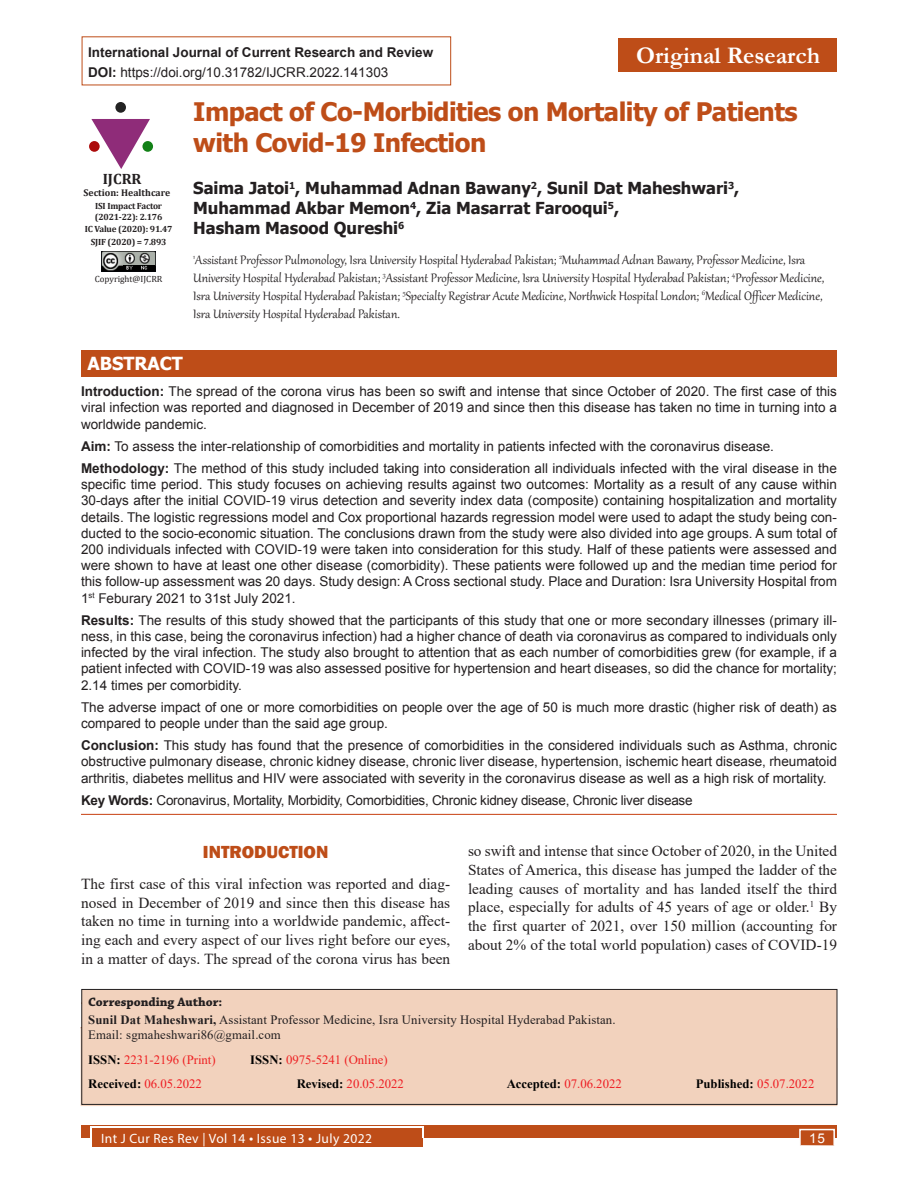
<style>
.page{position:relative;width:918px;height:1188px;background:#fff}
.page>*{position:absolute;margin:0;border:0;box-sizing:border-box;transform-origin:0 0}
.Article_title{font:700 25.5px/30.6px "Tahoma";letter-spacing:-.02em;color:#be4d18}
.Articles{font:700 24px "Garamond";color:#fff}
.Head_1{font:800 18px "Franklin Gothic";color:#be4d18}
.t1{font:700 18px "Tahoma";color:#fff}
.Author_name{font:700 16.5px/19.8px "Tahoma";color:#231f20}
.Text{font:15.3px/18.9px "Times New Roman";color:#231f20;text-align:justify}
.Author_affiliation{font:15px/18px "Gabriola";color:#231f20}
.t2{font:700 15px "Cambria";color:#231f20}
.Abstract_text{font:13.5px/16.2px "Arial";color:#231f20;text-align:justify}
.Keywords{font:13.5px "Arial";letter-spacing:-.02em;color:#231f20}
.t3{font:700 13.5px "Arial";color:#231f20}
.t4{font:13.5px "Myriad Pro";letter-spacing:.03em;color:#fff}
.t5{font:13.5px "Arial";color:#fff}
.Corresponding_text{font:12.75px/15.3px "Times New Roman";letter-spacing:.01em;color:#231f20}
.Corresponding_text-2{font:12.75px "Times New Roman";color:#ee1d23}
.Corresponding_text-3{font:12.75px "Times New Roman";color:#ee2123}
.Corresponding_head{font:700 12.75px "Chaparral Pro";color:#231f20}
.Corresponding_text-4{font:700 12.75px "Times New Roman";color:#000}
.t6{font:700 9.75px "Cambria";color:#231f20}
.t7{font:700 9px/10.8px "Cambria";letter-spacing:-.02em;color:#231f20}
.Text-2{font:9px "Cambria";color:#231f20}
.s1{font-weight:700}
.s2{font-weight:700;color:#000}
.s3{font-weight:400;color:#ee1d23}
.s4{font-size:15px}
</style>
<div class="page">
<div style="left:81px;top:1125px;width:756px;height:13px;background:#be4d18"></div>
<div style="left:92px;top:1128px;width:330px;height:19px;background:#be4d18"></div>
<hr style="left:90px;top:1127px;width:333px;height:1px;background:#fff">
<svg style="left:90px;top:1128px;width:2px;height:10px"></svg>
<svg style="left:422px;top:1127px;width:2px;height:11px"></svg>
<div style="left:799px;top:1129px;width:36px;height:17px;background:#be4d18;border:2px solid #fff"></div>
<div style="left:81px;top:989px;width:756px;height:116px;background:#f2d2bd;border:1px solid #231f20"></div>
<div style="left:618px;top:38px;width:219px;height:34px;background:#be4d18"></div>
<svg style="left:91px;top:119px;width:59px;height:50px"></svg>
<div style="left:142px;top:141px;width:11px;height:11px;background:#128117;border-radius:50%"></div>
<div style="left:115px;top:102px;width:11px;height:11px;background:#232323;border-radius:50%"></div>
<div style="left:89px;top:141px;width:11px;height:11px;background:#ac0b0b;border-radius:50%"></div>
<img style="left:102px;top:252px;width:54px;height:19px">
<img style="left:123px;top:265px;width:32px;height:5px">
<hr style="left:81px;top:814px;width:756px;height:1px;background:#cd542a">
<div style="left:81px;top:350px;width:756px;height:27px;background:#be4d18"></div>
<p class="t3" style="left:88px;top:43px;width:347px">International Journal of Current Research and Review</p>
<p class="Articles" style="left:636px;top:39px;width:186px">Original Research</p>
<p class="Abstract_text" style="left:88px;top:65px;width:302px"><span class="s1">DOI:</span> https://doi.org/10.31782/IJCRR.2022.141303</p>
<p class="t2" style="left:103px;top:168px;width:40px">IJCRR</p>
<p class="t6" style="left:83px;top:186px;width:88px">Section: Healthcare</p>
<p class="t7" style="left:95px;top:200px;width:69px">ISI Impact Factor (2021-22): 2.176</p>
<p class="t7" style="left:85px;top:224px;width:89px">IC Value (2020): 91.47</p>
<p class="t7" style="left:91px;top:236px;width:77px">SJIF (2020) = 7.893</p>
<p class="Text-2" style="left:95px;top:273px;width:69px">Copyright@IJCRR</p>
<p class="Article_title" style="left:193px;top:98px;width:606px">Impact of Co-Morbidities on Mortality of Patients with Covid-19 Infection</p>
<p class="Author_name" style="left:193px;top:179px;width:548px">Saima Jatoi<sup>1</sup>, Muhammad Adnan Bawany<sup>2</sup>, Sunil Dat Maheshwari<sup>3</sup>,<br>Muhammad Akbar Memon<sup>4</sup>, Zia Masarrat Farooqui<sup>5</sup>,<br>Hasham Masood Qureshi<sup>6</sup></p>
<p class="Author_affiliation" style="left:193px;top:250px;width:633px"><sup>1</sup>Assistant Professor Pulmonology, Isra University Hospital Hyderabad Pakistan; <sup>2</sup>Muhammad Adnan Bawany, Professor Medicine, Isra University Hospital Hyderabad Pakistan; <sup>3</sup>Assistant Professor Medicine, Isra University Hospital Hyderabad Pakistan; <sup>4</sup>Professor Medicine, Isra University Hospital Hyderabad Pakistan; <sup>5</sup>Specialty Registrar Acute Medicine, Northwick Hospital London; <sup>6</sup>Medical Officer Medicine, Isra University Hospital Hyderabad Pakistan.</p>
<p class="t1" style="left:87px;top:351px;width:97px">ABSTRACT</p>
<p class="Abstract_text" style="left:81px;top:384px;width:758px"><span class="s1">Introduction:</span> The spread of the corona virus has been so swift and intense that since October of 2020. The first case of this viral infection was reported and diagnosed in December of 2019 and since then this disease has taken no time in turning into a worldwide pandemic.</p>
<p class="Abstract_text" style="left:81px;top:438px;width:695px"><span class="s1">Aim:</span> To assess the inter-relationship of comorbidities and mortality in patients infected with the coronavirus disease.</p>
<p class="Abstract_text" style="left:81px;top:460px;width:758px"><span class="s1">Methodology:</span> The method of this study included taking into consideration all individuals infected with the viral disease in the specific time period. This study focuses on achieving results against two outcomes: Mortality as a result of any cause within 30-days after the initial COVID-19 virus detection and severity index data (composite) containing hospitalization and mortality details. The logistic regressions model and Cox proportional hazards regression model were used to adapt the study being con&shy;ducted to the socio-economic situation. The conclusions drawn from the study were also divided into age groups. A sum total of 200 individuals infected with COVID-19 were taken into consideration for this study. Half of these patients were assessed and were shown to have at least one other disease (comorbidity). These patients were followed up and the median time period for this follow-up assessment was 20 days. Study design: A Cross sectional study. Place and Duration: Isra University Hospital from 1<sup>st</sup> Feburary 2021 to 31st July 2021.</p>
<p class="Abstract_text" style="left:81px;top:612px;width:758px"><span class="s1">Results:</span> The results of this study showed that the participants of this study that one or more secondary illnesses (primary ill&shy;ness, in this case, being the coronavirus infection) had a higher chance of death via coronavirus as compared to individuals only infected by the viral infection. The study also brought to attention that as each number of comorbidities grew (for example, if a patient infected with COVID-19 was also assessed positive for hypertension and heart diseases, so did the chance for mortality; 2.14 times per comorbidity.</p>
<p class="Abstract_text" style="left:81px;top:699px;width:757px">The adverse impact of one or more comorbidities on people over the age of 50 is much more drastic (higher risk of death) as compared to people under than the said age group.</p>
<p class="Abstract_text" style="left:81px;top:738px;width:758px"><span class="s1">Conclusion:</span> This study has found that the presence of comorbidities in the considered individuals such as Asthma, chronic obstructive pulmonary disease, chronic kidney disease, chronic liver disease, hypertension, ischemic heart disease, rheumatoid arthritis, diabetes mellitus and HIV were associated with severity in the coronavirus disease as well as a high risk of mortality.</p>
<p class="Keywords" style="left:81px;top:791px;width:613px"><span class="s1">Key Words:</span> Coronavirus, Mortality, Morbidity, Comorbidities, Chronic kidney disease, Chronic liver disease</p>
<p class="Head_1" style="left:203px;top:840px;width:127px">INTRODUCTION</p>
<p class="Text" style="left:81px;top:874px;width:371px">The first case of this viral infection was reported and diag&shy;nosed in December of 2019 and since then this disease has taken no time in turning into a worldwide pandemic, affect&shy;ing each and every aspect of our lives right before our eyes, in a matter of days. The spread of the corona virus has been</p>
<p class="Text" style="left:468px;top:841px;width:371px">so swift and intense that since October of 2020, in the United States of America, this disease has jumped the ladder of the leading causes of mortality and has landed itself the third place, especially for adults of 45 years of age or older.<sup>1</sup> By the first quarter of 2021, over 150 million (accounting for about 2% of the total world population) cases of COVID-19</p>
<p class="Corresponding_head" style="left:88px;top:994px;width:136px">Corresponding Author:</p>
<p class="Corresponding_text" style="left:88px;top:1012px;width:529px"><span class="s1">Sunil Dat Maheshwari,</span> Assistant Professor Medicine, Isra University Hospital Hyderabad Pakistan.<br>Email: sgmaheshwari86@gmail.com</p>
<p class="Corresponding_text-3" style="left:88px;top:1050px;width:129px"><span class="s2">ISSN:</span> 2231-2196 (Print)</p>
<p class="Corresponding_text-3" style="left:250px;top:1050px;width:139px"><span class="s2">ISSN:</span> 0975-5241 (Online)</p>
<p class="Corresponding_text-2" style="left:88px;top:1075px;width:115px"><span class="s2">Received:</span> 06.05.2022</p>
<p class="Corresponding_text-2" style="left:297px;top:1075px;width:109px"><span class="s2">Revised:</span> 20.05.2022</p>
<p class="Corresponding_text-2" style="left:507px;top:1075px;width:117px"><span class="s2">Accepted:</span> 07.06.2022</p>
<p class="Corresponding_text-4" style="left:696px;top:1075px;width:120px">Published: <span class="s3">05.07.2022</span></p>
<p class="t4" style="left:101px;top:1130px;width:272px">Int J Cur Res Rev | Vol 14 <span class="s4">•</span> Issue 13 <span class="s4">•</span> July 2022</p>
<p class="t5" style="left:809px;top:1130px;width:17px">15</p>
</div>
